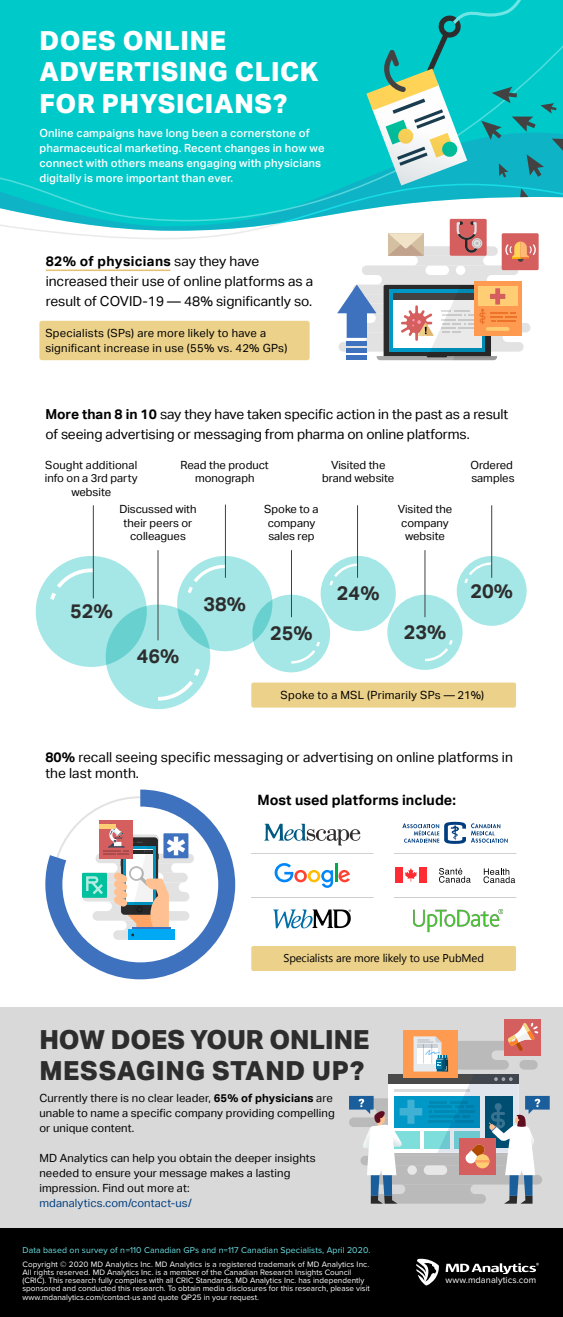
<style>
.page{position:relative;width:563px;height:1317px;background:#fff}
.page>*{position:absolute;margin:0;border:0;box-sizing:border-box;transform-origin:0 0}
.t1{font:800 26.25px/31.5px "Aktiv Grotesk";letter-spacing:.025em;color:#fff}
.t2{font:800 26.25px/31.5px "Aktiv Grotesk";color:#2d2d2d}
.t3{font:700 19.69px "Aktiv Grotesk";color:#2d2d2d}
.t4{font:700 17.5px "Segoe UI";color:#000}
.t5{font:700 14.25px "Aktiv Grotesk";letter-spacing:.005em;color:#000}
.t6{font:13.75px/20px "Aktiv Grotesk";color:#000}
.t7{font:11.25px/13.1px "Aktiv Grotesk";letter-spacing:.01em;color:#000}
.t8{font:500 11.25px/15px "Aktiv Grotesk";letter-spacing:.01em;color:#fff}
.t9{font:11.25px "Segoe UI";color:#000}
.t10{font:11.25px "Aktiv Grotesk";letter-spacing:.01em;color:#003e7f}
.t11{font:11.25px "Segoe UI Emoji";color:#000}
.t12{font:9.19px "Proxima Nova";letter-spacing:.01em;color:#fff}
.t13{font:8.75px "Proxima Nova";letter-spacing:.01em;color:#6de4e9}
.t14{font:8.12px/8.1px "Proxima Nova";color:#fff}
.s1{font-weight:700}
</style>
<div class="page">
<svg style="left:0;top:221px;width:539px;height:18px"></svg>
<svg style="left:0;top:0;width:562px;height:221px;background:#0fcbcc"></svg>
<svg style="left:366px;top:0;width:196px;height:197px;background:#2dc2c1"></svg>
<div style="left:362px;top:265px;width:156px;height:10px;background:#e2e2e2;border-radius:5px"></div>
<div style="left:338px;top:342px;width:185px;height:9px;background:#e2e2e2;border-radius:5px"></div>
<div style="left:351px;top:323px;width:179px;height:9px;background:#e2e2e2;border-radius:5px"></div>
<div style="left:425px;top:265px;width:24px;height:10px;background:#fff;border-radius:5px"></div>
<div style="left:406px;top:246px;width:91px;height:10px;background:#e2e2e2;border-radius:5px"></div>
<div style="left:455px;top:265px;width:10px;height:10px;background:#fff;border-radius:50%"></div>
<div style="left:501px;top:233px;width:37px;height:37px;background:#d55e5e;border-radius:2px"></div>
<svg style="left:505px;top:241px;width:30px;height:21px"></svg>
<div style="left:449px;top:219px;width:37px;height:37px;background:#d55e5e;border-radius:2px"></div>
<svg style="left:388px;top:221px;width:99px;height:44px"></svg>
<div style="left:473px;top:281px;width:48px;height:55px;background:#ff9a51"></div>
<div style="left:477px;top:286px;width:40px;height:20px;background:#ffcd74"></div>
<svg style="left:337px;top:275px;width:179px;height:85px"></svg>
<div style="left:39px;top:321px;width:270px;height:39px;background:#ecd18a;border-radius:3px"></div>
<hr style="left:46px;top:269px;width:124px;height:2px;background:#e5c177">
<hr style="left:150px;top:567px;width:1px;height:90px;background:#424242">
<hr style="left:218px;top:523px;width:1px;height:87px;background:#424242">
<hr style="left:286px;top:567px;width:1px;height:90px;background:#424242">
<hr style="left:355px;top:523px;width:1px;height:87px;background:#424242">
<hr style="left:423px;top:567px;width:1px;height:90px;background:#424242">
<hr style="left:82px;top:523px;width:1px;height:87px;background:#424242">
<div style="left:36px;top:556px;width:111px;height:111px;background:#a4e7e6;border-radius:50%"></div>
<div style="left:177px;top:556px;width:95px;height:95px;background:#a4e7e6;border-radius:50%"></div>
<svg style="left:106px;top:604px;width:104px;height:105px;background:#93e0df"></svg>
<svg style="left:252px;top:594px;width:78px;height:78px;background:#9ee4e3"></svg>
<div style="left:387px;top:594px;width:75px;height:75px;background:#a4e7e6;border-radius:50%"></div>
<div style="left:320px;top:556px;width:75px;height:75px;background:#a4e7e6;border-radius:50%"></div>
<div style="left:456px;top:556px;width:70px;height:69px;background:#a4e7e6;border-radius:50%"></div>
<hr style="left:158px;top:550px;width:1px;height:90px;background:#424242">
<hr style="left:225px;top:504px;width:1px;height:73px;background:#424242">
<hr style="left:291px;top:550px;width:1px;height:67px;background:#424242">
<svg style="left:185px;top:563px;width:41px;height:30px"></svg>
<svg style="left:289px;top:639px;width:33px;height:25px"></svg>
<svg style="left:327px;top:562px;width:31px;height:24px"></svg>
<svg style="left:47px;top:566px;width:47px;height:34px"></svg>
<svg style="left:462px;top:561px;width:31px;height:22px"></svg>
<svg style="left:425px;top:640px;width:29px;height:22px"></svg>
<svg style="left:154px;top:664px;width:49px;height:38px;background:#b3ebea"></svg>
<hr style="left:357px;top:505px;width:1px;height:72px;background:#424242">
<hr style="left:491px;top:505px;width:1px;height:72px;background:#424242">
<hr style="left:424px;top:550px;width:1px;height:67px;background:#424242">
<hr style="left:93px;top:505px;width:1px;height:93px;background:#424242">
<div style="left:251px;top:682px;width:265px;height:25px;background:#ecd18a;border-radius:2px"></div>
<div style="left:395px;top:867px;width:7px;height:15px;background:#ff2c34"></div>
<div style="left:419px;top:867px;width:7px;height:15px;background:#ff2c34"></div>
<svg style="left:405px;top:868px;width:12px;height:13px"></svg>
<svg style="left:439px;top:867px;width:31px;height:15px"></svg>
<svg style="left:483px;top:868px;width:32px;height:15px"></svg>
<svg style="left:274px;top:863px;width:76px;height:24px"></svg>
<svg style="left:264px;top:823px;width:96px;height:22px"></svg>
<img style="left:273px;top:909px;width:78px;height:20px">
<hr style="left:251px;top:853px;width:122px;height:1px;background:#000">
<hr style="left:251px;top:897px;width:122px;height:1px;background:#000">
<hr style="left:394px;top:853px;width:122px;height:1px;background:#000">
<hr style="left:394px;top:897px;width:122px;height:1px;background:#000">
<img style="left:413px;top:909px;width:91px;height:24px">
<svg style="left:402px;top:821px;width:105px;height:22px"></svg>
<svg style="left:45px;top:789px;width:190px;height:190px"></svg>
<div style="left:62px;top:806px;width:156px;height:156px;background:#fff;border-radius:50%"></div>
<div style="left:113px;top:930px;width:61px;height:9px;background:#e2e2e2;border-radius:5px"></div>
<div style="left:128px;top:929px;width:47px;height:10px;background:#00a9f3"></div>
<div style="left:99px;top:819px;width:34px;height:39px;background:#d55e5e"></div>
<svg style="left:82px;top:823px;width:112px;height:113px"></svg>
<div style="left:0;top:1007px;width:562px;height:225px;background:#d9d9d9"></div>
<div style="left:504px;top:1018px;width:37px;height:37px;background:#d55e5e"></div>
<svg style="left:349px;top:1022px;width:200px;height:181px"></svg>
<div style="left:251px;top:945px;width:265px;height:25px;background:#ecd18a;border-radius:2px"></div>
<div style="left:0;top:1227px;width:562px;height:89px;background:#000"></div>
<svg style="left:416px;top:1258px;width:23px;height:27px"></svg>
<svg style="left:445px;top:1262px;width:93px;height:11px"></svg>
<h1 class="t1" style="left:39px;top:24px;width:280px">DOES ONLINE<br>ADVERTISING CLICK<br>FOR PHYSICIANS?</h1>
<p class="t8" style="left:39px;top:125px;width:286px">Online campaigns have long been a cornerstone of pharmaceutical marketing. Recent changes in how we connect with others means engaging with physicians digitally is more important than ever.</p>
<p class="t6" style="left:46px;top:251px;width:269px"><span class="s1">82% of physicians</span> say they have increased their use of online platforms as a result of COVID-19 — 48% significantly so.</p>
<p class="t7" style="left:45px;top:326px;width:243px;line-height:15px">Specialists (SPs) are more likely to have a significant increase in use (55% vs. 42% GPs)</p>
<p class="t6" style="left:45px;top:404px;width:464px"><span class="s1">More than 8 in 10</span> say they have taken specific action in the past as a result of seeing advertising or messaging from pharma on online platforms.</p>
<h3 class="t4" style="left:129px;top:421px;width:37px">52%</h3>
<p class="t9" style="left:129px;top:459px;width:112px">on a 3rd party website</p>
<h3 class="t4" style="left:129px;top:504px;width:37px">38%</h3>
<p class="t9" style="left:129px;top:527px;width:87px">Read the product</p>
<h3 class="t4" style="left:377px;top:421px;width:37px">46%</h3>
<p class="t7" style="left:45px;top:459px;width:94px;text-align:center">Sought additional info on a 3rd party website</p>
<p class="t7" style="left:470px;top:459px;width:46px">Ordered samples</p>
<p class="t7" style="left:180px;top:459px;width:90px;text-align:center">Read the product monograph</p>
<p class="t7" style="left:264px;top:503px;width:56px">Spoke to a company sales rep</p>
<p class="t7" style="left:322px;top:459px;width:74px;text-align:center">Visited the brand website</p>
<p class="t7" style="left:119px;top:503px;width:79px;text-align:center">Discussed with their peers or colleagues</p>
<p class="t7" style="left:397px;top:503px;width:56px;text-align:center">Visited the company website</p>
<h2 class="t3" style="left:70px;top:600px;width:44px">52%</h2>
<p class="t9" style="left:53px;top:603px;width:60px">placeholder</p>
<h2 class="t3" style="left:137px;top:645px;width:44px">46%</h2>
<h2 class="t3" style="left:203px;top:592px;width:44px">38%</h2>
<h2 class="t3" style="left:337px;top:582px;width:44px">24%</h2>
<h2 class="t3" style="left:470px;top:579px;width:44px">20%</h2>
<h2 class="t3" style="left:270px;top:621px;width:44px">25%</h2>
<h2 class="t3" style="left:403px;top:620px;width:44px">23%</h2>
<p class="t7" style="left:264px;top:691px;width:48px">sales rep</p>
<p class="t7" style="left:403px;top:687px;width:41px">website</p>
<p class="t7" style="left:280px;top:688px;width:205px">Spoke to a MSL (Primarily SPs — 21%)</p>
<p class="t6" style="left:45px;top:748px;width:469px;line-height:16.5px"><span class="s1">80%</span> recall seeing specific messaging or advertising on online platforms in the last month.</p>
<p class="t5" style="left:257px;top:792px;width:200px">Most used platforms include:</p>
<p class="t11" style="left:315px;top:951px;width:20px">● ▲▼▲</p>
<p class="t11" style="left:363px;top:951px;width:72px">□ ● ● ▼□ ◆▲</p>
<h1 class="t2" style="left:39px;top:1022px;width:331px">HOW DOES YOUR ONLINE<br>MESSAGING STAND UP?</h1>
<p class="t7" style="left:39px;top:1090px;width:297px;line-height:15px">Currently there is no clear leader, <span class="s1">65% of physicians</span> are unable to name a specific company providing compelling or unique content.</p>
<p class="t7" style="left:39px;top:1150px;width:278px;line-height:15px">MD Analytics can help you obtain the deeper insights needed to ensure your message makes a lasting impression. Find out more at:</p>
<p class="t10" style="left:39px;top:1196px;width:154px">mdanalytics.com/contact-us/</p>
<p class="t13" style="left:22px;top:1243px;width:349px">Data based on survey of n=110 Canadian GPs and n=117 Canadian Specialists, April 2020.</p>
<p class="t14" style="left:22px;top:1259px;width:349px">Copyright © 2020 MD Analytics Inc. MD Analytics is a registered trademark of MD Analytics Inc.<br>All rights reserved. MD Analytics Inc. is a member of the Canadian Research Insights Council (CRIC). This research fully complies with all CRIC Standards. MD Analytics Inc. has independently sponsored and conducted this research. To obtain media disclosures for this research, please visit www.mdanalytics.com/contact-us and quote QP25 in your request.</p>
<p class="t12" style="left:445px;top:1273px;width:92px">www.mdanalytics.com</p>
</div>
